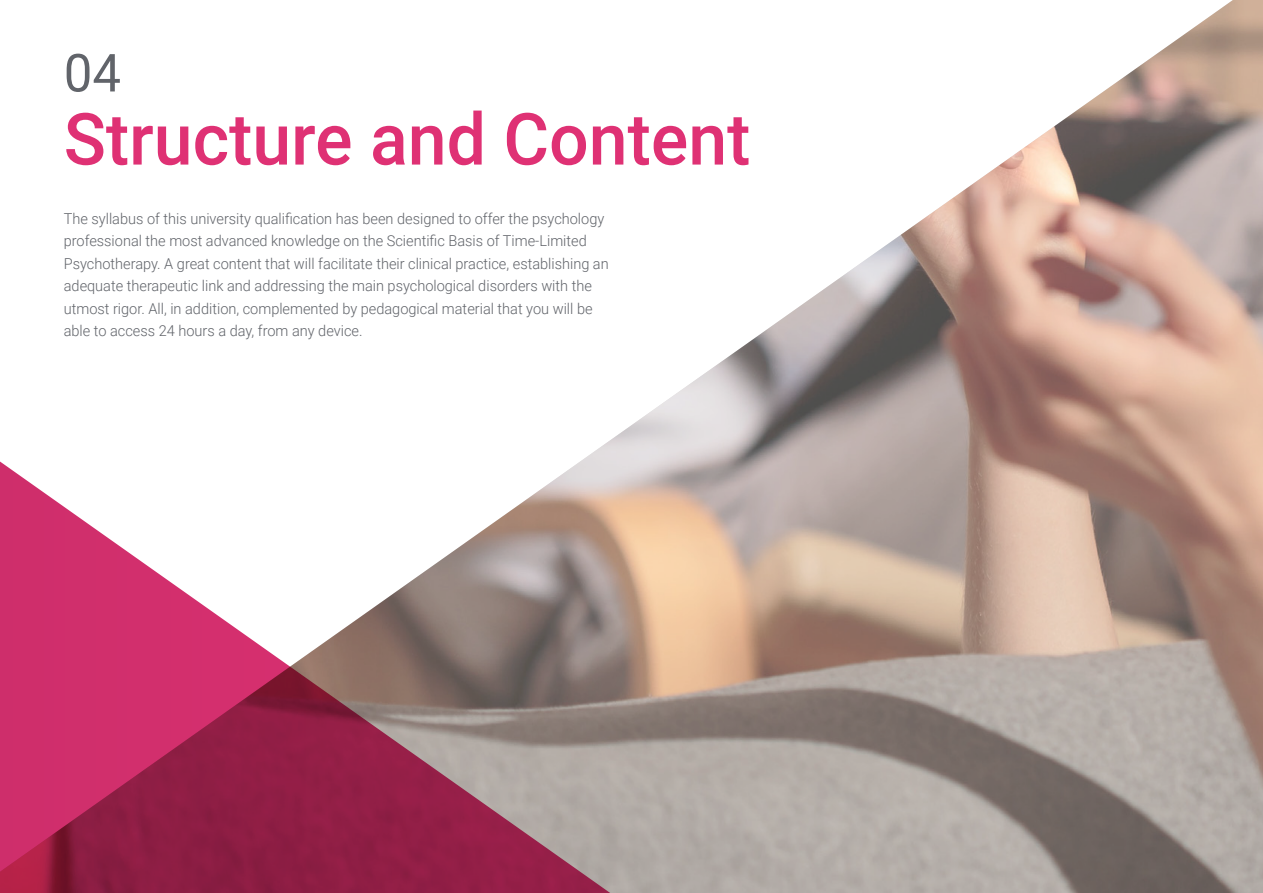
<style>
.page{position:relative;width:1263px;height:893px;background:#fff}
.page>*{position:absolute;margin:0;border:0;box-sizing:border-box;transform-origin:0 0}
.t1{font:500 72px "Roboto";color:#df3174}
.t2{font:52.5px "Roboto";color:#61646a}
.t3{font:300 15px/22.5px "Roboto";color:#61646a}
</style>
<div class="page">
<img style="left:602px;top:0;width:661px;height:893px">
<svg style="left:0;top:446px;width:640px;height:447px"></svg>
<h2 class="t2" style="left:64px;top:36px;width:59px">04</h2>
<h1 class="t1" style="left:64px;top:89px;width:688px">Structure and Content</h1>
<p class="t3" style="left:64px;top:207px;width:546px">The syllabus of this university qualification has been designed to offer the psychology professional the most advanced knowledge on the Scientific Basis of Time-Limited Psychotherapy. A great content that will facilitate their clinical practice, establishing an adequate therapeutic link and addressing the main psychological disorders with the utmost rigor. All, in addition, complemented by pedagogical material that you will be able to access 24 hours a day, from any device.</p>
</div>
